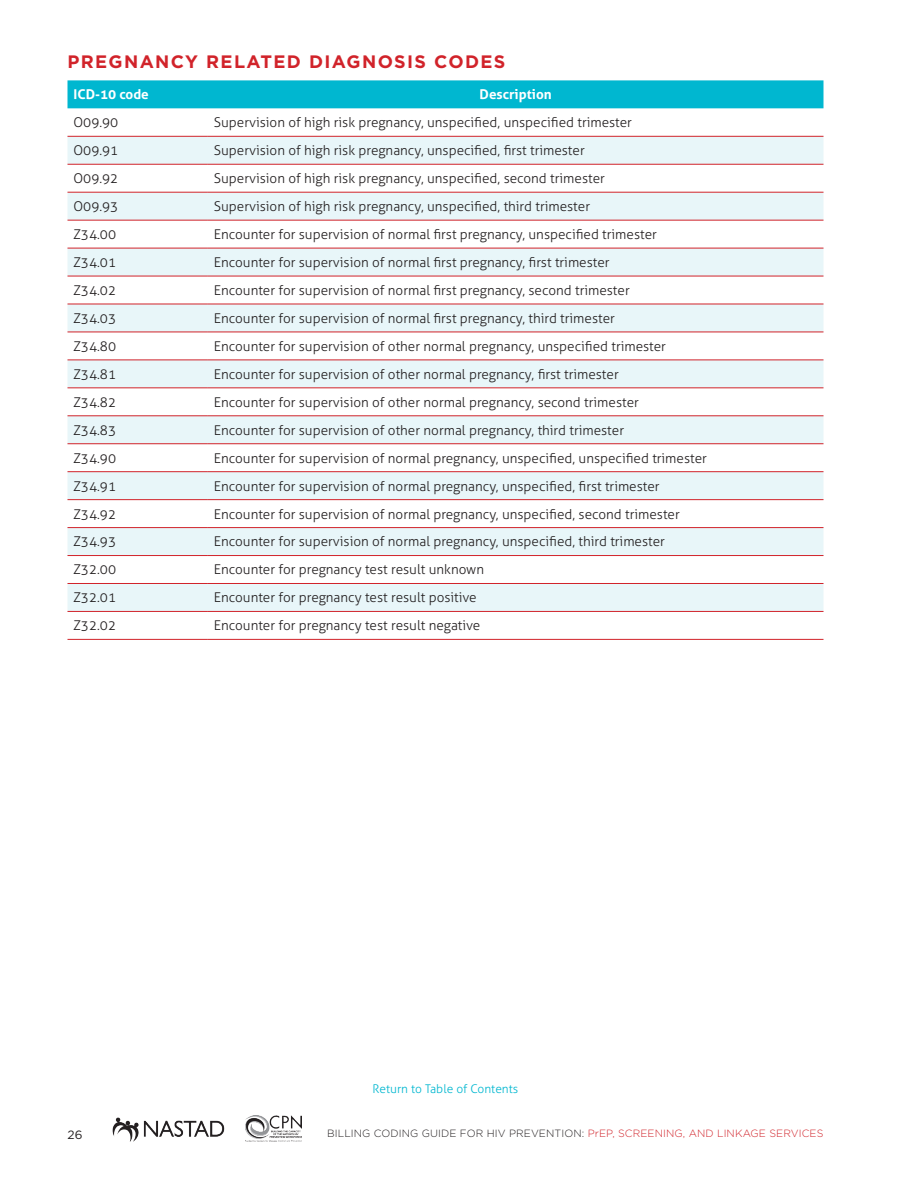
<style>
.page{position:relative;width:918px;height:1188px;background:#fff}
.page>*{position:absolute;margin:0;border:0;box-sizing:border-box;transform-origin:0 0}
.t1{font:700 18px "Gotham";letter-spacing:.075em;color:#d1232a}
.t2{font:300 13.5px "Aller";color:#231f20}
.t3{font:700 13.5px "Aller";color:#fff}
.t4{font:300 12px "Aller";color:#00b7d0}
.t5{font:12px "Gotham HTF";color:#231f20}
.t6{font:300 10.5px "Gotham HTF";letter-spacing:.01em;color:#231f20}
.s1{color:#d1232a}
</style>
<div class="page">
<img style="left:112px;top:1117px;width:113px;height:24px">
<img style="left:246px;top:1115px;width:55px;height:26px">
<div style="left:68px;top:80px;width:756px;height:28px;background:#00b7d0"></div>
<svg style="left:68px;top:137px;width:756px;height:474px;fill:#e8f6f9"></svg>
<hr style="left:68px;top:639px;width:140px;height:1px;background:#d1232a">
<hr style="left:208px;top:639px;width:616px;height:1px;background:#d1232a">
<hr style="left:68px;top:136px;width:140px;height:1px;background:#d1232a">
<hr style="left:208px;top:136px;width:616px;height:1px;background:#d1232a">
<hr style="left:68px;top:164px;width:140px;height:1px;background:#d1232a">
<hr style="left:208px;top:164px;width:616px;height:1px;background:#d1232a">
<hr style="left:68px;top:192px;width:140px;height:1px;background:#d1232a">
<hr style="left:208px;top:192px;width:616px;height:1px;background:#d1232a">
<hr style="left:68px;top:220px;width:140px;height:1px;background:#d1232a">
<hr style="left:208px;top:220px;width:616px;height:1px;background:#d1232a">
<hr style="left:68px;top:248px;width:140px;height:1px;background:#d1232a">
<hr style="left:208px;top:248px;width:616px;height:1px;background:#d1232a">
<hr style="left:68px;top:276px;width:140px;height:1px;background:#d1232a">
<hr style="left:208px;top:276px;width:616px;height:1px;background:#d1232a">
<hr style="left:68px;top:304px;width:140px;height:1px;background:#d1232a">
<hr style="left:208px;top:304px;width:616px;height:1px;background:#d1232a">
<hr style="left:68px;top:332px;width:140px;height:1px;background:#d1232a">
<hr style="left:208px;top:332px;width:616px;height:1px;background:#d1232a">
<hr style="left:68px;top:360px;width:140px;height:1px;background:#d1232a">
<hr style="left:208px;top:360px;width:616px;height:1px;background:#d1232a">
<hr style="left:68px;top:387px;width:140px;height:1px;background:#d1232a">
<hr style="left:208px;top:387px;width:616px;height:1px;background:#d1232a">
<hr style="left:68px;top:415px;width:140px;height:1px;background:#d1232a">
<hr style="left:208px;top:415px;width:616px;height:1px;background:#d1232a">
<hr style="left:68px;top:443px;width:140px;height:1px;background:#d1232a">
<hr style="left:208px;top:443px;width:616px;height:1px;background:#d1232a">
<hr style="left:68px;top:471px;width:140px;height:1px;background:#d1232a">
<hr style="left:208px;top:471px;width:616px;height:1px;background:#d1232a">
<hr style="left:68px;top:499px;width:140px;height:1px;background:#d1232a">
<hr style="left:208px;top:499px;width:616px;height:1px;background:#d1232a">
<hr style="left:68px;top:527px;width:140px;height:1px;background:#d1232a">
<hr style="left:208px;top:527px;width:616px;height:1px;background:#d1232a">
<hr style="left:68px;top:555px;width:140px;height:1px;background:#d1232a">
<hr style="left:208px;top:555px;width:616px;height:1px;background:#d1232a">
<hr style="left:68px;top:583px;width:140px;height:1px;background:#d1232a">
<hr style="left:208px;top:583px;width:616px;height:1px;background:#d1232a">
<hr style="left:68px;top:611px;width:140px;height:1px;background:#d1232a">
<hr style="left:208px;top:611px;width:616px;height:1px;background:#d1232a">
<h1 class="t1" style="left:68px;top:50px;width:439px">PREGNANCY RELATED DIAGNOSIS CODES</h1>
<p class="t3" style="left:74px;top:86px;width:77px">ICD-10 code</p>
<p class="t3" style="left:480px;top:86px;width:74px">Description</p>
<p class="t2" style="left:74px;top:114px;width:46px">O09.90</p>
<p class="t2" style="left:214px;top:114px;width:420px">Supervision of high risk pregnancy, unspecified, unspecified trimester</p>
<p class="t2" style="left:74px;top:142px;width:46px">O09.91</p>
<p class="t2" style="left:214px;top:142px;width:372px">Supervision of high risk pregnancy, unspecified, first trimester</p>
<p class="t2" style="left:74px;top:170px;width:46px">O09.92</p>
<p class="t2" style="left:214px;top:170px;width:392px">Supervision of high risk pregnancy, unspecified, second trimester</p>
<p class="t2" style="left:74px;top:198px;width:46px">O09.93</p>
<p class="t2" style="left:214px;top:198px;width:378px">Supervision of high risk pregnancy, unspecified, third trimester</p>
<p class="t2" style="left:74px;top:226px;width:44px">Z34.00</p>
<p class="t2" style="left:214px;top:226px;width:444px">Encounter for supervision of normal first pregnancy, unspecified trimester</p>
<p class="t2" style="left:74px;top:254px;width:44px">Z34.01</p>
<p class="t2" style="left:214px;top:254px;width:397px">Encounter for supervision of normal first pregnancy, first trimester</p>
<p class="t2" style="left:74px;top:282px;width:44px">Z34.02</p>
<p class="t2" style="left:214px;top:282px;width:417px">Encounter for supervision of normal first pregnancy, second trimester</p>
<p class="t2" style="left:74px;top:310px;width:44px">Z34.03</p>
<p class="t2" style="left:214px;top:310px;width:403px">Encounter for supervision of normal first pregnancy, third trimester</p>
<p class="t2" style="left:74px;top:338px;width:44px">Z34.80</p>
<p class="t2" style="left:214px;top:338px;width:454px">Encounter for supervision of other normal pregnancy, unspecified trimester</p>
<p class="t2" style="left:74px;top:366px;width:44px">Z34.81</p>
<p class="t2" style="left:214px;top:366px;width:406px">Encounter for supervision of other normal pregnancy, first trimester</p>
<p class="t2" style="left:74px;top:394px;width:44px">Z34.82</p>
<p class="t2" style="left:214px;top:394px;width:426px">Encounter for supervision of other normal pregnancy, second trimester</p>
<p class="t2" style="left:74px;top:422px;width:44px">Z34.83</p>
<p class="t2" style="left:214px;top:422px;width:412px">Encounter for supervision of other normal pregnancy, third trimester</p>
<p class="t2" style="left:74px;top:450px;width:44px">Z34.90</p>
<p class="t2" style="left:214px;top:450px;width:495px">Encounter for supervision of normal pregnancy, unspecified, unspecified trimester</p>
<p class="t2" style="left:74px;top:478px;width:44px">Z34.91</p>
<p class="t2" style="left:214px;top:478px;width:447px">Encounter for supervision of normal pregnancy, unspecified, first trimester</p>
<p class="t2" style="left:74px;top:506px;width:44px">Z34.92</p>
<p class="t2" style="left:214px;top:506px;width:467px">Encounter for supervision of normal pregnancy, unspecified, second trimester</p>
<p class="t2" style="left:74px;top:534px;width:44px">Z34.93</p>
<p class="t2" style="left:214px;top:534px;width:453px">Encounter for supervision of normal pregnancy, unspecified, third trimester</p>
<p class="t2" style="left:74px;top:562px;width:44px">Z32.00</p>
<p class="t2" style="left:214px;top:562px;width:272px">Encounter for pregnancy test result unknown</p>
<p class="t2" style="left:74px;top:589px;width:44px">Z32.01</p>
<p class="t2" style="left:214px;top:589px;width:264px">Encounter for pregnancy test result positive</p>
<p class="t2" style="left:74px;top:617px;width:44px">Z32.02</p>
<p class="t2" style="left:214px;top:617px;width:268px">Encounter for pregnancy test result negative</p>
<p class="t4" style="left:373px;top:1082px;width:147px">Return to Table of Contents</p>
<p class="t5" style="left:68px;top:1128px;width:16px">26</p>
<p class="t6" style="left:327px;top:1127px;width:498px">BILLING CODING GUIDE FOR HIV PREVENTION: <span class="s1">PREP, SCREENING, AND LINKAGE SERVICES</span></p>
</div>
